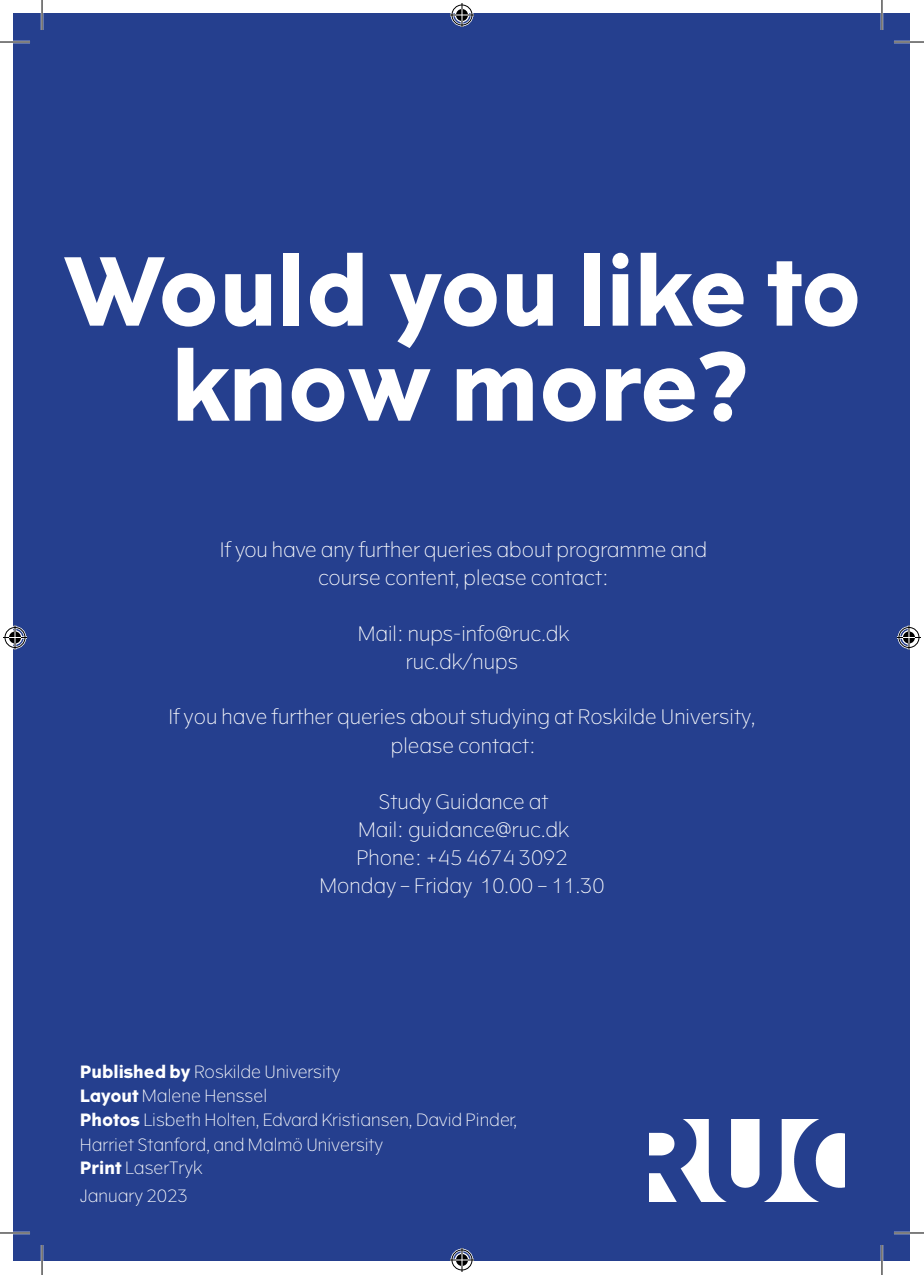
<style>
.page{position:relative;width:924px;height:1275px;background:#fff}
.page>*{position:absolute;margin:0;border:0;box-sizing:border-box;transform-origin:0 0}
.t1{font:700 93.4px/95px "The Wave";color:#fff;text-align:center}
.t2{font:300 20px/28px "The Wave";color:#fff;text-align:center}
.t3{font:300 17px/24.4px "The Wave";color:#fff}
.s1{font-weight:700}
.s2{font-size:16px;color:#253f8e}
</style>
<div class="page">
<div style="left:14px;top:14px;width:895px;height:1247px;background:#253f8e"></div>
<img style="left:649px;top:1120px;width:194px;height:82px">
<hr style="left:0;top:41px;width:30px;height:2px;background:#fff">
<hr style="left:893px;top:41px;width:30px;height:2px;background:#fff">
<hr style="left:0;top:1231px;width:30px;height:3px;background:#fff">
<hr style="left:893px;top:1231px;width:30px;height:3px;background:#fff">
<hr style="left:41px;top:0;width:2px;height:30px;background:#fff">
<hr style="left:41px;top:1245px;width:2px;height:30px;background:#fff">
<hr style="left:880px;top:0;width:2px;height:30px;background:#fff">
<hr style="left:880px;top:1245px;width:2px;height:30px;background:#fff">
<hr style="left:0;top:42px;width:30px;height:1px;background:#000">
<hr style="left:893px;top:42px;width:30px;height:1px;background:#000">
<hr style="left:0;top:1232px;width:30px;height:1px;background:#000">
<hr style="left:893px;top:1232px;width:30px;height:1px;background:#000">
<hr style="left:42px;top:0;width:1px;height:30px;background:#000">
<hr style="left:42px;top:1245px;width:1px;height:30px;background:#000">
<hr style="left:881px;top:0;width:1px;height:30px;background:#000">
<hr style="left:881px;top:1245px;width:1px;height:30px;background:#000">
<svg style="left:450px;top:3px;width:24px;height:24px"></svg>
<svg style="left:450px;top:1248px;width:24px;height:24px"></svg>
<svg style="left:3px;top:625px;width:24px;height:24px"></svg>
<svg style="left:897px;top:625px;width:23px;height:24px"></svg>
<h1 class="t1" style="left:62px;top:247px;width:800px">Would you like to know more?</h1>
<p class="t2" style="left:220px;top:535px;width:488px">If you have any further queries about programme and course content, please contact:</p>
<p class="t2" style="left:357px;top:619px;width:213px">Mail: nups-info@ruc.dk ruc.dk/nups</p>
<p class="t2" style="left:168px;top:702px;width:588px;line-height:29px">If you have further queries about studying at Roskilde University, please contact:</p>
<p class="t2" style="left:319px;top:787px;width:286px">Study Guidance at<br>Mail: guidance@ruc.dk<br>Phone: +45 4674 3092<br>Monday – Friday 10.00 – 11.30</p>
<p class="t3" style="left:80px;top:1059px;width:439px"><span class="s1">Published by</span> Roskilde University<br><span class="s1">Layout</span> Malene Henssel<br><span class="s1">Photos</span> Lisbeth Holten, Edvard Kristiansen, David Pinder, Harriet Stanford, and Malmö University</p>
<p class="t3" style="left:80px;top:1155px;width:124px"><span class="s1">Print</span> LaserTryk</p>
<p class="t3" style="left:70px;top:1182px;width:119px"><span class="s2">2</span>January 2023</p>
</div>
